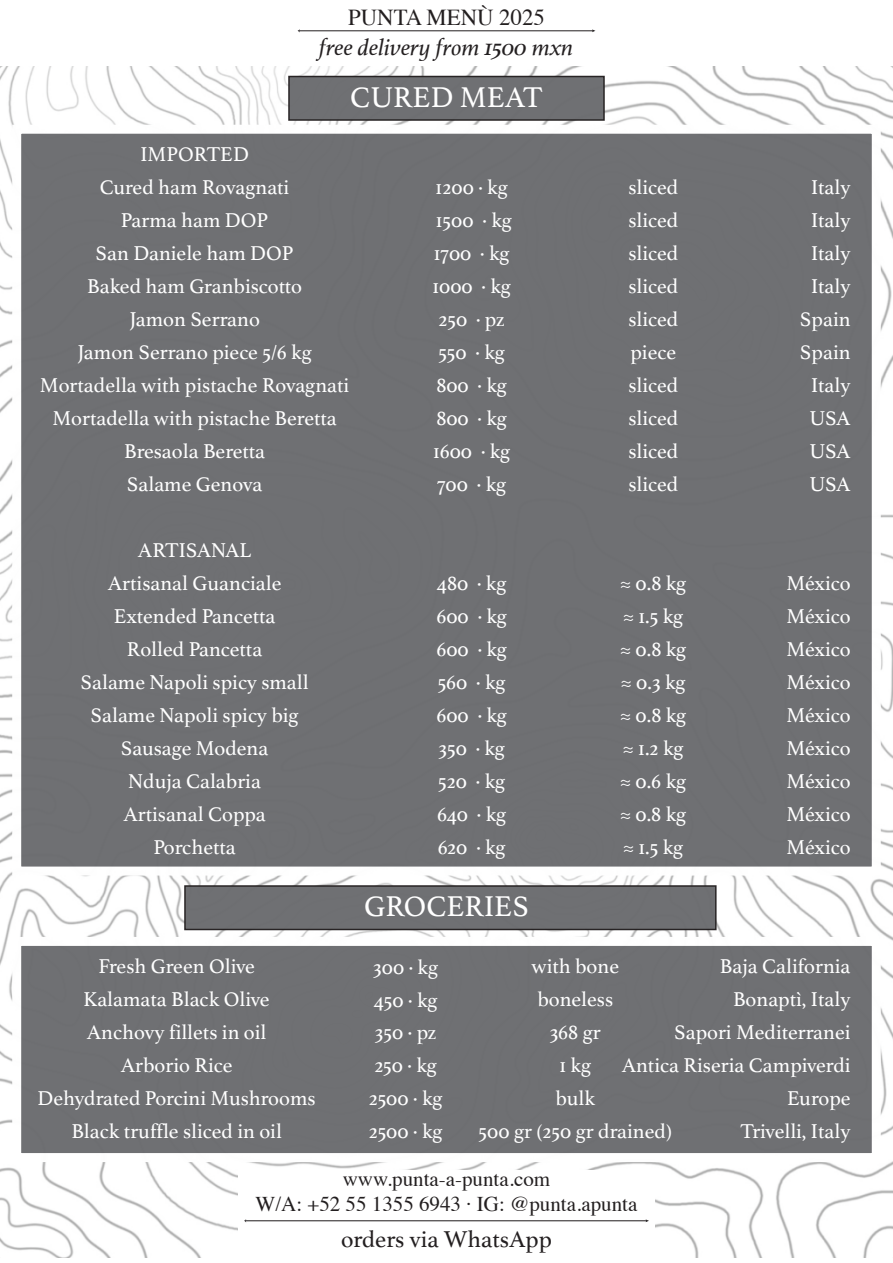
<style>
.page{position:relative;width:893px;height:1263px;background:#fff}
.page>*{position:absolute;margin:0;border:0;box-sizing:border-box;transform-origin:0 0}
.t1{font:30px "Athelas";color:#fff}
.t2{font:italic 24px "Athelas";color:#231f20}
.t3{font:24px "Athelas";color:#231f20}
.t4{font:22.8px "Times";color:#231f20}
.t5{font:21px/33px "Athelas";color:#fff;text-align:center}
.t6{font:21px/25.2px "Times";color:#231f20;text-align:center}
</style>
<div class="page">
<img style="left:0;top:66px;width:893px;height:1192px">
<hr style="left:299px;top:31px;width:294px;height:1px;background:#231f20">
<div style="left:238px;top:1170px;width:417px;height:88px;background:#fff"></div>
<hr style="left:245px;top:1220px;width:402px;height:1px;background:#231f20">
<div style="left:12px;top:125px;width:869px;height:750px;background:#6c6d70;border:9px solid #fff"></div>
<div style="left:288px;top:76px;width:317px;height:45px;background:#6c6d70;border:2px solid #231f20"></div>
<div style="left:184px;top:885px;width:533px;height:45px;background:#6c6d70;border:2px solid #231f20"></div>
<div style="left:12px;top:937px;width:869px;height:225px;background:#6c6d70;border:9px solid #fff"></div>
<p class="t4" style="left:348px;top:-4px;width:198px">PUNTA MENÙ 2025</p>
<p class="t2" style="left:319px;top:28px;width:256px">free delivery from 1500 mxn</p>
<h1 class="t1" style="left:350px;top:73px;width:194px">CURED MEAT</h1>
<p class="t5" style="left:40px;top:137px;width:311px">IMPORTED<br>Cured ham Rovagnati<br>Parma ham DOP<br>San Daniele ham DOP<br>Baked ham Granbiscotto<br>Jamon Serrano<br>Jamon Serrano piece 5/6 kg<br>Mortadella with pistache Rovagnati<br>Mortadella with pistache Beretta<br>Bresaola Beretta<br>Salame Genova</p>
<p class="t5" style="left:432px;top:170px;width:81px;text-align:left">1200 · kg<br>1500 · kg<br>1700 · kg<br>1000 · kg<br>250 · pz<br>550 · kg<br>800 · kg<br>800 · kg<br>1600 · kg<br>700 · kg</p>
<p class="t5" style="left:81px;top:533px;width:230px">ARTISANAL<br>Artisanal Guanciale<br>Extended Pancetta<br>Rolled Pancetta<br>Salame Napoli spicy small<br>Salame Napoli spicy big<br>Sausage Modena<br>Nduja Calabria<br>Artisanal Coppa<br>Porchetta</p>
<p class="t5" style="left:436px;top:566px;width:72px;text-align:justify">480 · kg 600 · kg 600 · kg 560 · kg 600 · kg 350 · kg 520 · kg 640 · kg 620 · kg</p>
<h1 class="t1" style="left:364px;top:882px;width:166px">GROCERIES</h1>
<p class="t5" style="left:628px;top:170px;width:51px;text-align:justify">sliced sliced sliced sliced sliced piece sliced sliced sliced sliced</p>
<p class="t5" style="left:620px;top:566px;width:68px;text-align:left">≈ 0.8 kg ≈ 1.5 kg ≈ 0.8 kg ≈ 0.3 kg ≈ 0.8 kg ≈ 1.2 kg ≈ 0.6 kg ≈ 0.8 kg ≈ 1.5 kg</p>
<p class="t5" style="left:800px;top:170px;width:52px">Italy<br>Italy<br>Italy<br>Italy<br>Spain<br>Spain<br>Italy<br>USA<br>USA<br>USA</p>
<p class="t5" style="left:786px;top:566px;width:66px;text-align:justify">México México México México México México México México México</p>
<p class="t5" style="left:38px;top:949px;width:279px">Fresh Green Olive<br>Kalamata Black Olive<br>Anchovy fillets in oil<br>Arborio Rice<br>Dehydrated Porcini Mushrooms<br>Black truffle sliced in oil</p>
<p class="t5" style="left:479px;top:949px;width:195px">with bone<br>boneless<br>368 gr<br>1 kg<br>bulk<br>500 gr (250 gr drained)</p>
<p class="t5" style="left:369px;top:949px;width:75px;text-align:left">300 · kg<br>450 · kg<br>350 · pz<br>250 · kg<br>2500 · kg<br>2500 · kg</p>
<p class="t5" style="left:622px;top:949px;width:230px;text-align:right">Baja California<br>Bonaptì, Italy<br>Sapori Mediterranei<br>Antica Riseria Campiverdi<br>Europe<br>Trivelli, Italy</p>
<p class="t6" style="left:256px;top:1164px;width:383px">www.punta-a-punta.com<br>W/A: +52 55 1355 6943 · IG: @punta.apunta</p>
<p class="t3" style="left:341px;top:1220px;width:212px">orders via WhatsApp</p>
</div>
